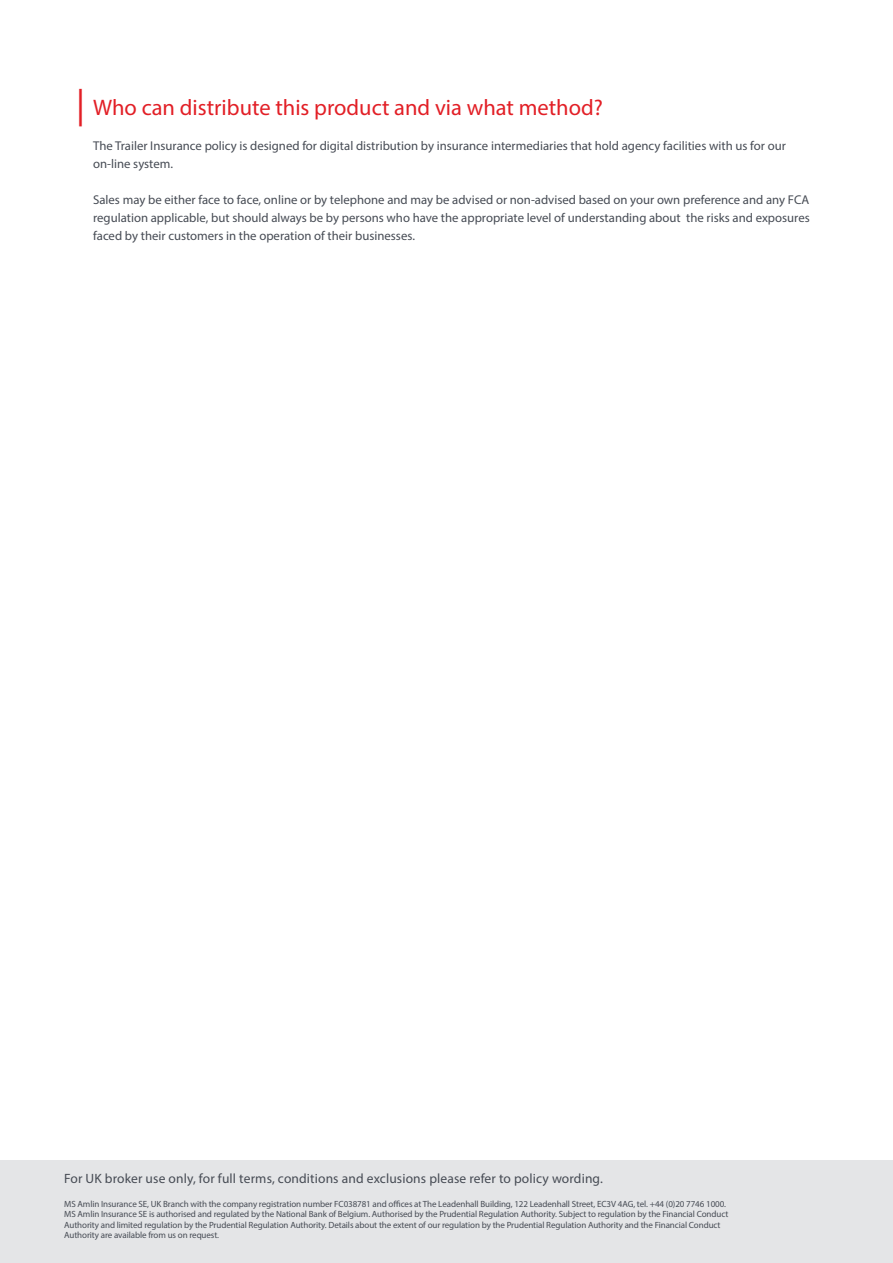
<style>
.page{position:relative;width:893px;height:1263px;background:#fff}
.page>*{position:absolute;margin:0;border:0;box-sizing:border-box;transform-origin:0 0}
.t1{font:22.5px "Myriad Pro";color:#e21f26}
.t2{font:13.5px "Myriad Pro";letter-spacing:.01em;color:#464b54}
.t3{font:12.75px/18px "Myriad Pro";color:#464b54;text-align:justify}
.t4{font:9px/10.5px "Myriad Pro";letter-spacing:-.01em;color:#464b54}
.s1{font-size:37.5px}
</style>
<div class="page">
<div style="left:0;top:1161px;width:893px;height:102px;background:#e4e5e7"></div>
<p class="t1" style="left:76px;top:94px;width:528px"><span class="s1">|</span> Who can distribute this product and via what method?</p>
<p class="t3" style="left:93px;top:137px;width:694px">The Trailer Insurance policy is designed for digital distribution by insurance intermediaries that hold agency facilities with us for our</p>
<p class="t3" style="left:93px;top:155px;width:81px">on-line system.</p>
<p class="t3" style="left:93px;top:191px;width:718px">Sales may be either face to face, online or by telephone and may be advised or non-advised based on your own preference and any FCA regulation applicable, but should always be by persons who have the appropriate level of understanding about the risks and exposures faced by their customers in the operation of their businesses.</p>
<p class="t2" style="left:64px;top:1170px;width:540px">For UK broker use only, for full terms, conditions and exclusions please refer to policy wording.</p>
<p class="t4" style="left:64px;top:1198px;width:666px">MS Amlin Insurance SE, UK Branch with the company registration number FC038781 and offices at The Leadenhall Building, 122 Leadenhall Street, EC3V 4AG, tel. +44 (0)20 7746 1000.<br>MS Amlin Insurance SE is authorised and regulated by the National Bank of Belgium. Authorised by the Prudential Regulation Authority. Subject to regulation by the Financial Conduct Authority and limited regulation by the Prudential Regulation Authority. Details about the extent of our regulation by the Prudential Regulation Authority and the Financial Conduct Authority are available from us on request.</p>
</div>
